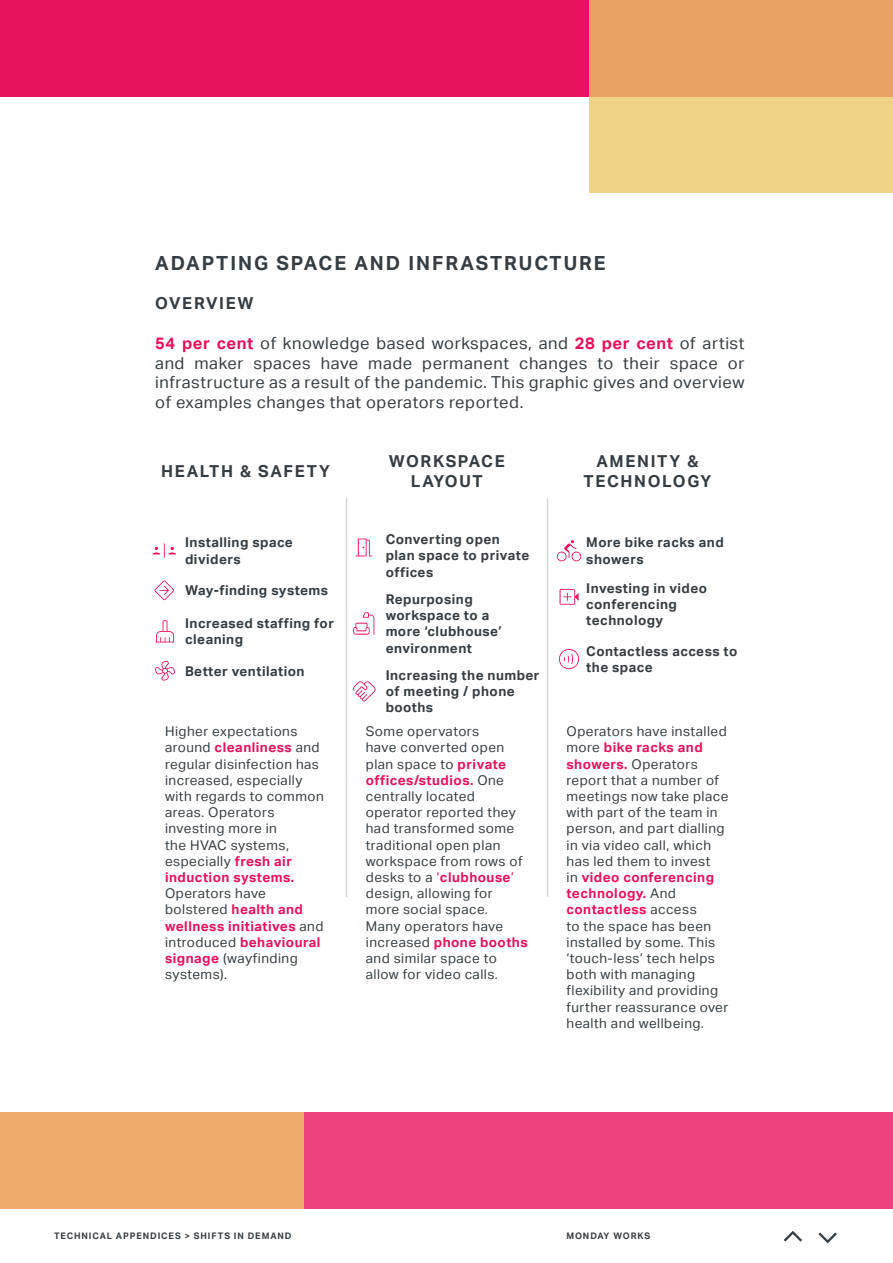
<style>
.page{position:relative;width:893px;height:1263px;background:#fff}
.page>*{position:absolute;margin:0;border:0;box-sizing:border-box;transform-origin:0 0}
.t1{font:700 19.5px "Aktiv Grotesk";letter-spacing:.1em;color:#363d42}
.t2{font:16.5px/19.8px "Aktiv Grotesk";letter-spacing:.035em;color:#363d42;text-align:justify}
.t3{font:700 16.5px/19.8px "Aktiv Grotesk";letter-spacing:.1em;color:#363d42;text-align:center}
.t4{font:13.5px/16.2px "Aktiv Grotesk";letter-spacing:.035em;color:#363d42}
.t5{font:700 13.5px/16.2px "Aktiv Grotesk";letter-spacing:.035em;color:#363d42}
.t6{font:700 9px "Aktiv Grotesk";letter-spacing:.1em;color:#363d42}
.s1{font-weight:700;color:#e8125c}
.s2{color:#e8125c}
</style>
<div class="page">
<svg style="left:818px;top:1232px;width:19px;height:11px"></svg>
<svg style="left:784px;top:1231px;width:18px;height:10px"></svg>
<div style="left:0;top:0;width:893px;height:96px;background:#e8125c"></div>
<div style="left:0;top:1113px;width:893px;height:96px;background:#ec417c"></div>
<svg style="left:559px;top:589px;width:20px;height:16px"></svg>
<svg style="left:353px;top:612px;width:21px;height:23px"></svg>
<svg style="left:153px;top:543px;width:23px;height:15px"></svg>
<svg style="left:155px;top:661px;width:20px;height:19px"></svg>
<svg style="left:355px;top:539px;width:17px;height:17px"></svg>
<svg style="left:353px;top:681px;width:22px;height:20px"></svg>
<svg style="left:557px;top:540px;width:24px;height:21px"></svg>
<svg style="left:155px;top:581px;width:19px;height:19px"></svg>
<svg style="left:559px;top:649px;width:20px;height:20px"></svg>
<svg style="left:156px;top:620px;width:18px;height:22px"></svg>
<hr style="left:346px;top:498px;width:1px;height:399px;background:#363d42">
<hr style="left:547px;top:498px;width:1px;height:399px;background:#363d42">
<svg style="left:589px;top:0;width:304px;height:192px;background:#ecb973"></svg>
<div style="left:0;top:1113px;width:304px;height:96px;background:#ebac6a"></div>
<h4 class="t1" style="left:155px;top:251px;width:452px">ADAPTING SPACE AND INFRASTRUCTURE</h4>
<h5 class="t3" style="left:155px;top:294px;width:100px">OVERVIEW</h5>
<p class="t2" style="left:155px;top:333px;width:591px"><span class="s1">54 per cent</span> of knowledge based workspaces, and <span class="s1">28 per cent</span> of artist and maker spaces have made permanent changes to their space or infrastructure as a result of the pandemic. This graphic gives and overview of examples changes that operators reported.</p>
<h5 class="t3" style="left:161px;top:462px;width:170px">HEALTH &amp; SAFETY</h5>
<p class="t5" style="left:185px;top:535px;width:109px">Installing space dividers</p>
<p class="t5" style="left:185px;top:582px;width:145px">Way-finding systems</p>
<p class="t5" style="left:185px;top:615px;width:150px">Increased staffing for cleaning</p>
<p class="t5" style="left:185px;top:663px;width:121px">Better ventilation</p>
<p class="t4" style="left:165px;top:723px;width:160px">Higher expectations around <span class="s1">cleanliness</span> and regular disinfection has increased, especially with regards to common areas. Operators investing more in<br>the HVAC systems, especially <span class="s1">fresh air induction systems.<br></span>Operators have bolstered <span class="s1">health and wellness initiatives</span> and introduced <span class="s1">behavioural signage</span> (wayfinding systems).</p>
<h5 class="t3" style="left:389px;top:452px;width:117px">WORKSPACE<br>LAYOUT</h5>
<p class="t5" style="left:386px;top:531px;width:145px">Converting open plan space to private offices</p>
<p class="t5" style="left:386px;top:591px;width:118px">Repurposing workspace to a more ‘clubhouse’ environment</p>
<p class="t5" style="left:386px;top:667px;width:155px">Increasing the number of meeting / phone booths</p>
<p class="t4" style="left:366px;top:723px;width:163px">Some opervators<br>have converted open plan space to <span class="s1">private offices/studios.</span> One centrally located operator reported they had transformed some traditional open plan workspace from rows of desks to a <span class="s2">‘</span><span class="s1">clubhouse</span><span class="s2">’ </span>design, allowing for more social space.<br>Many operators have increased <span class="s1">phone booths </span>and similar space to allow for video calls.</p>
<h5 class="t3" style="left:584px;top:452px;width:129px">AMENITY &amp;<br>TECHNOLOGY</h5>
<p class="t5" style="left:586px;top:535px;width:139px">More bike racks and showers</p>
<p class="t5" style="left:586px;top:580px;width:122px">Investing in video conferencing technology</p>
<p class="t5" style="left:586px;top:643px;width:153px">Contactless access to the space</p>
<p class="t4" style="left:566px;top:723px;width:163px">Operators have installed more <span class="s1">bike racks and showers.</span> Operators report that a number of meetings now take place with part of the team in person, and part dialling in via video call, which has led them to invest<br>in <span class="s1">video conferencing technology.</span> And <span class="s1">contactless</span> access<br>to the space has been installed by some. This ‘touch-less’ tech helps both with managing flexibility and providing further reassurance over health and wellbeing.</p>
<p class="t6" style="left:54px;top:1231px;width:239px">TECHNICAL APPENDICES &gt; SHIFTS IN DEMAND</p>
<p class="t6" style="left:566px;top:1231px;width:85px">MONDAY WORKS</p>
</div>
